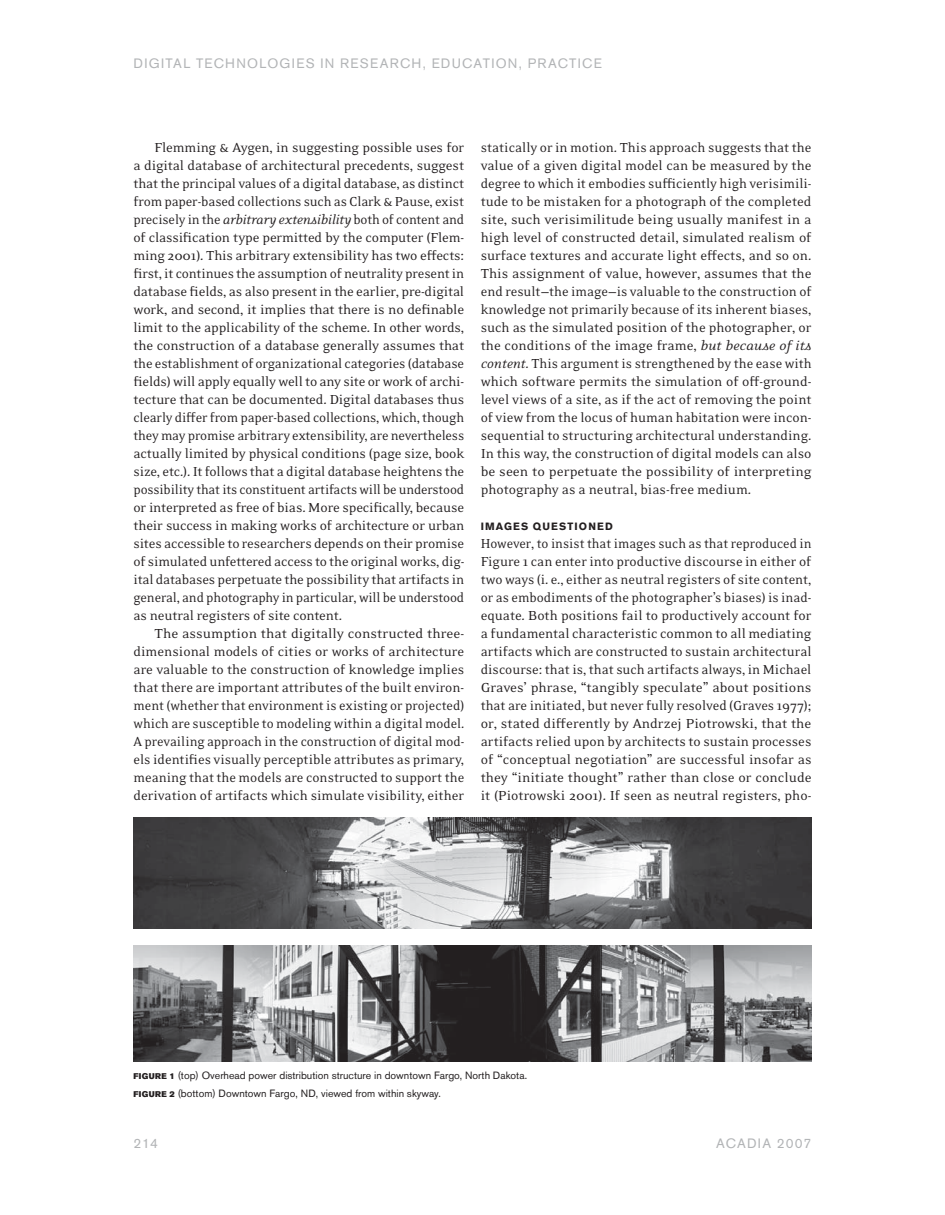
<style>
.page{position:relative;width:945px;height:1215px;background:#fff}
.page>*{position:absolute;margin:0;border:0;box-sizing:border-box;transform-origin:0 0}
.t1{font:15px/18px "Eidetic Neo OT";color:#231f20;text-align:justify}
.t2{font:15px/18px "Eidetic Neo OT";color:#231f20;text-align:justify;scale:.95 1}
.t3{font:13.5px "Akzidenz Grotesk BE";letter-spacing:.095em;color:#b2b4b6}
.t4{font:10.5px/18px "Akzidenz Grotesk BE";color:#231f20}
.t5{font:700 10.5px "Akzidenz Grotesk BE";letter-spacing:.11em;color:#231f20}
.s1{font-style:italic}
.s2{font-family:"Akzidenz Grotesk BE Super";font-size:8.25px}
</style>
<div class="page">
<img style="left:134px;top:818px;width:678px;height:111px">
<img style="left:134px;top:946px;width:678px;height:116px">
<p class="t3" style="left:134px;top:58px;width:470px">DIGITAL TECHNOLOGIES IN RESEARCH, EDUCATION, PRACTICE</p>
<p class="t1" style="left:134px;top:139px;width:332px;text-indent:21px">Flemming &amp; Aygen, in suggesting possible uses for a digital database of architectural precedents, suggest that the principal values of a digital database, as distinct from paper-based collections such as Clark &amp; Pause, exist precisely in the <span class="s1">arbitrary extensibility</span> both of content and of classification type permitted by the computer (Flem&shy;ming 2001). This arbitrary extensibility has two effects: first, it continues the assumption of neutrality present in database fields, as also present in the earlier, pre-digital work, and second, it implies that there is no definable limit to the applicability of the scheme. In other words, the construction of a database generally assumes that the establishment of organizational categories (database fields) will apply equally well to any site or work of archi&shy;tecture that can be documented. Digital databases thus clearly differ from paper-based collections, which, though they may promise arbitrary extensibility, are nevertheless actually limited by physical conditions (page size, book size, etc.). It follows that a digital database heightens the possibility that its constituent artifacts will be understood or interpreted as free of bias. More specifically, because their success in making works of architecture or urban sites accessible to researchers depends on their promise of simulated unfettered access to the original works, dig&shy;ital databases perpetuate the possibility that artifacts in general, and photography in particular, will be understood as neutral registers of site content.</p>
<p class="t1" style="left:134px;top:625px;width:332px;text-indent:21px">The assumption that digitally constructed three&shy;dimensional models of cities or works of architecture are valuable to the construction of knowledge implies that there are important attributes of the built environ&shy;ment (whether that environment is existing or projected) which are susceptible to modeling within a digital model.<br>A prevailing approach in the construction of digital mod&shy;els identifies visually perceptible attributes as primary, meaning that the models are constructed to support the derivation of artifacts which simulate visibility, either</p>
<p class="t1" style="left:481px;top:139px;width:332px">statically or in motion. This approach suggests that the value of a given digital model can be measured by the degree to which it embodies sufficiently high verisimili&shy;tude to be mistaken for a photograph of the completed site, such verisimilitude being usually manifest in a high level of constructed detail, simulated realism of surface textures and accurate light effects, and so on.<br>This assignment of value, however, assumes that the end result—the image—is valuable to the construction of knowledge not primarily because of its inherent biases, such as the simulated position of the photographer, or the conditions of the image frame, <span class="s1">but because of its content</span>. This argument is strengthened by the ease with which software permits the simulation of off-ground&shy;level views of a site, as if the act of removing the point of view from the locus of human habitation were incon&shy;sequential to structuring architectural understanding.<br>In this way, the construction of digital models can also be seen to perpetuate the possibility of interpreting photography as a neutral, bias-free medium.</p>
<p class="t5" style="left:481px;top:522px;width:134px">IMAGES QUESTIONED</p>
<p class="t2" style="left:481px;top:535px;width:350px">However, to insist that images such as that reproduced in Figure 1 can enter into productive discourse in either of two ways (i. e., either as neutral registers of site content, or as embodiments of the photographer’s biases) is inad&shy;equate. Both positions fail to productively account for a fundamental characteristic common to all mediating artifacts which are constructed to sustain architectural discourse: that is, that such artifacts always, in Michael Graves’ phrase, “tangibly speculate” about positions that are initiated, but never fully resolved (Graves 1977); or, stated differently by Andrzej Piotrowski, that the artifacts relied upon by architects to sustain processes of “conceptual negotiation” are successful insofar as they “initiate thought” rather than close or conclude it (Piotrowski 2001). If seen as neutral registers, pho-</p>
<p class="t4" style="left:134px;top:1068px;width:395px"><span class="s2">FIGURE 1</span> (top) Overhead power distribution structure in downtown Fargo, North Dakota.<br><span class="s2">FIGURE 2</span> (bottom) Downtown Fargo, ND, viewed from within skyway.</p>
<p class="t3" style="left:134px;top:1138px;width:26px">214</p>
<p class="t3" style="left:716px;top:1138px;width:97px">ACADIA 2007</p>
</div>
